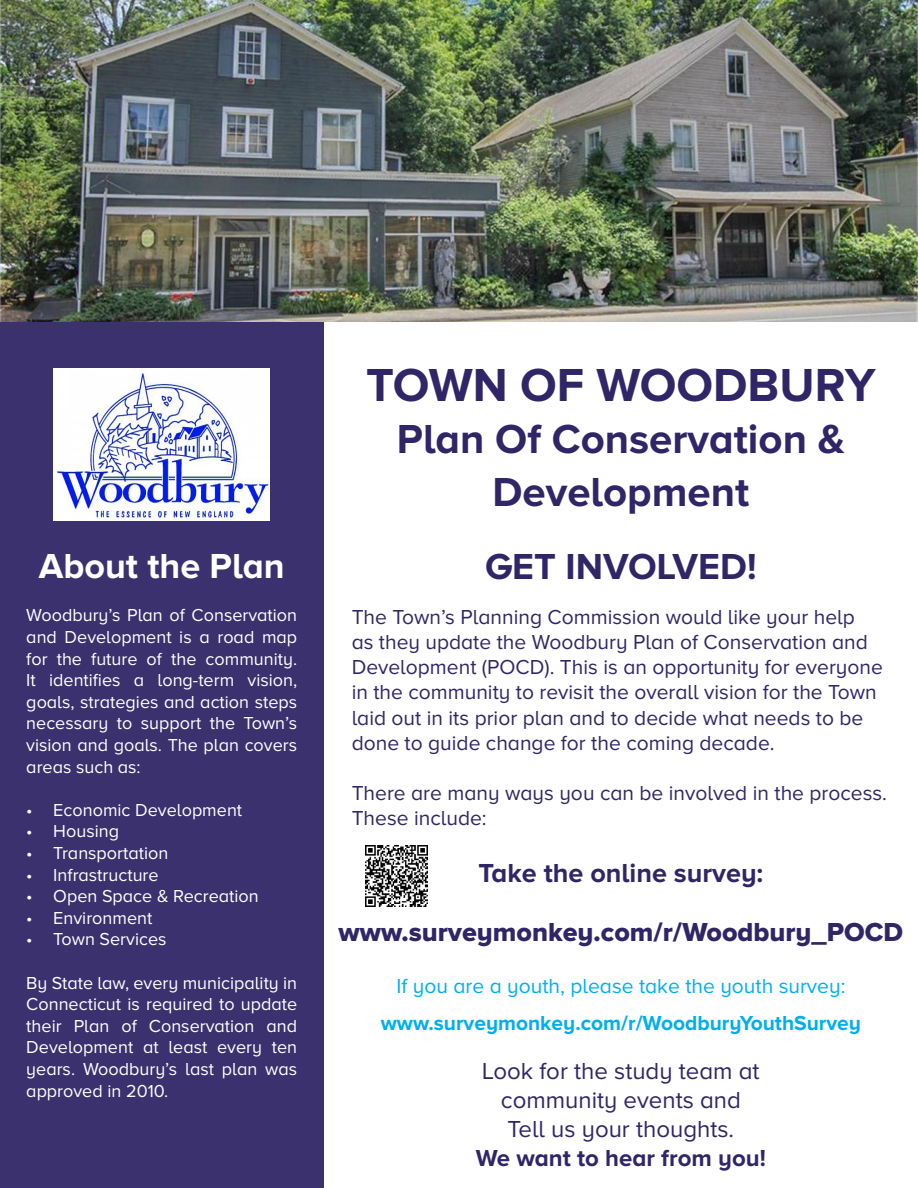
<style>
.page{position:relative;width:918px;height:1188px;background:#fff}
.page>*{position:absolute;margin:0;border:0;box-sizing:border-box;transform-origin:0 0}
.t1{font:700 48px "Proxima Nova A";color:#302667}
.t2{font:700 42px/52.5px "Proxima Nova A";color:#302667;text-align:center}
.t3{font:700 37.5px "Proxima Nova A";color:#302667}
.t4{font:700 36px "Proxima Nova A";color:#fff}
.t5{font:27px "Proxima Nova A Extrabld";color:#302667}
.t6{font:700 27px "Proxima Nova A";color:#302667}
.t7{font:24px "Proxima Nova A";color:#302667}
.t8{font:700 24px "Proxima Nova A";color:#302667}
.t9{font:21px/25.2px "Proxima Nova A";color:#302667}
.t10{font:700 21px "Proxima Nova A";color:#00aeef}
.t11{font:21px "Proxima Nova A";color:#00aeef}
.t12{font:18px/21.6px "Proxima Nova A";color:#fff;text-align:justify}
</style>
<div class="page">
<div style="left:0;top:322px;width:324px;height:866px;background:#3a316e"></div>
<img style="left:0;top:0;width:918px;height:321px">
<img style="left:54px;top:369px;width:216px;height:151px">
<img style="left:366px;top:845px;width:61px;height:62px">
<p class="t4" style="left:39px;top:545px;width:248px">About the Plan</p>
<p class="t12" style="left:26px;top:604px;width:272px">Woodbury’s Plan of Conservation and Development is a road map for the future of the community.<br>It identifies a long-term vision, goals, strategies and action steps necessary to support the Town’s vision and goals. The plan covers areas such as:</p>
<p class="t12" style="left:26px;top:799px;width:217px">• Economic Development</p>
<p class="t12" style="left:26px;top:820px;width:94px">• Housing</p>
<p class="t12" style="left:26px;top:842px;width:144px">• Transportation</p>
<p class="t12" style="left:26px;top:864px;width:134px">• Infrastructure</p>
<p class="t12" style="left:26px;top:885px;width:234px">• Open Space &amp; Recreation</p>
<p class="t12" style="left:26px;top:907px;width:128px">• Environment</p>
<p class="t12" style="left:26px;top:928px;width:142px">• Town Services</p>
<p class="t12" style="left:26px;top:972px;width:272px">By State law, every municipality in Connecticut is required to update their Plan of Conservation and Development at least every ten years. Woodbury’s last plan was approved in 2010.</p>
<p class="t1" style="left:366px;top:357px;width:511px">TOWN OF WOODBURY</p>
<p class="t2" style="left:397px;top:412px;width:450px">Plan Of Conservation &amp;<br>Development</p>
<p class="t3" style="left:485px;top:545px;width:273px">GET INVOLVED!</p>
<p class="t9" style="left:352px;top:604px;width:533px">The Town’s Planning Commission would like your help<br>as they update the Woodbury Plan of Conservation and Development (POCD). This is an opportunity for everyone in the community to revisit the overall vision for the Town laid out in its prior plan and to decide what needs to be done to guide change for the coming decade.</p>
<p class="t9" style="left:352px;top:780px;width:537px">There are many ways you can be involved in the process.<br>These include:</p>
<p class="t6" style="left:479px;top:858px;width:286px">Take the online survey:</p>
<p class="t5" style="left:339px;top:916px;width:566px">www.surveymonkey.com/r/Woodbury_POCD</p>
<p class="t11" style="left:396px;top:974px;width:450px">If you are a youth, please take the youth survey:</p>
<p class="t10" style="left:381px;top:1011px;width:482px">www.surveymonkey.com/r/WoodburyYouthSurvey</p>
<p class="t7" style="left:482px;top:1058px;width:279px">Look for the study team at</p>
<p class="t7" style="left:501px;top:1087px;width:242px">community events and</p>
<p class="t7" style="left:508px;top:1115px;width:228px">Tell us your thoughts.</p>
<p class="t8" style="left:476px;top:1144px;width:292px">We want to hear from you!</p>
</div>
